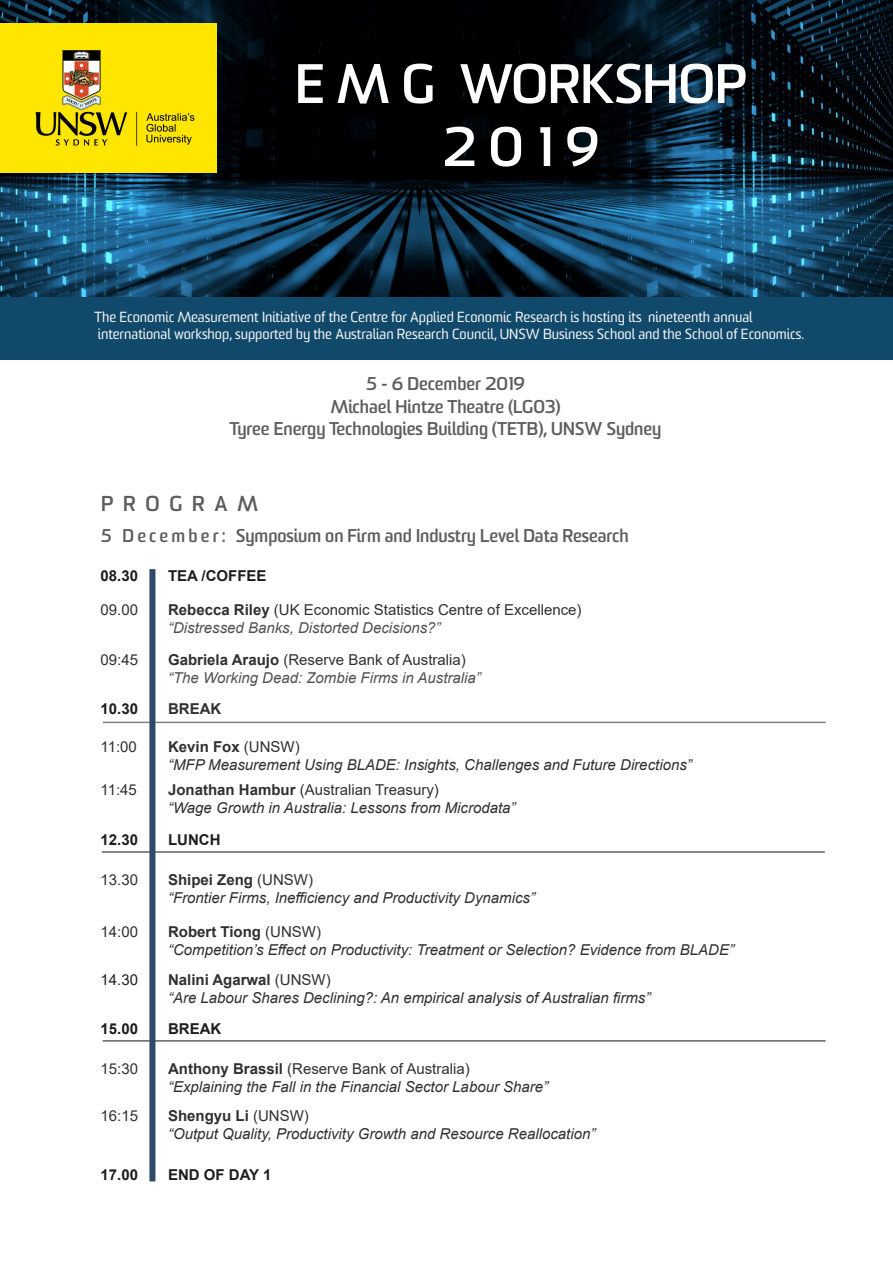
<style>
.page{position:relative;width:893px;height:1263px;background:#fff}
.page>*{position:absolute;margin:0;border:0;box-sizing:border-box;transform-origin:0 0}
.t1{font:700 54px "Sommet";color:#fff}
.t2{font:700 21px "Sommet";letter-spacing:.46em;color:#5e5d5e}
.t3{font:700 18px "Sommet";color:#5f5c5d}
.t4{font:italic 15px "Arial";color:#303030}
.t5{font:15px "Arial";color:#303030}
.t6{font:700 15px "Arial";color:#303030}
.t7{font:italic 15px "Arial";color:#515151}
.t8{font:700 15px "Arial";color:#1d1d1d}
.t9{font:15px "Arial";color:#231f20}
.t10{font:14.25px "Sommet";color:#f5f5f6}
.s1{font-weight:700}
.s2{font-weight:400}
</style>
<div class="page">
<img style="left:0;top:0;width:893px;height:297px">
<hr style="left:103px;top:722px;width:723px;height:1px;background:#808080">
<hr style="left:102px;top:851px;width:723px;height:2px;background:#5f5f5f">
<hr style="left:103px;top:1040px;width:723px;height:2px;background:#5f5f5f">
<div style="left:149px;top:569px;width:6px;height:612px;background:#2f496a"></div>
<div style="left:0;top:297px;width:893px;height:62px;background:#11496a"></div>
<img style="left:0;top:23px;width:216px;height:149px">
<p class="t1" style="left:295px;top:50px;width:453px">E M G WORKSHOP</p>
<p class="t1" style="left:442px;top:113px;width:159px">2 0 1 9</p>
<p class="t10" style="left:94px;top:308px;width:660px">The Economic Measurement Initiative of the Centre for Applied Economic Research is hosting its nineteenth annual</p>
<p class="t10" style="left:98px;top:325px;width:708px">international workshop, supported by the Australian Research Council, UNSW Business School and the School of Economics.</p>
<p class="t3" style="left:366px;top:372px;width:160px">5 - 6 December 2019</p>
<p class="t3" style="left:331px;top:395px;width:231px">Michael Hintze Theatre (LG03)</p>
<p class="t3" style="left:230px;top:417px;width:433px">Tyree Energy Technologies Building (TETB), UNSW Sydney</p>
<p class="t2" style="left:101px;top:490px;width:158px">PROGRAM</p>
<p class="t3" style="left:101px;top:524px;width:529px">5 D e c e m b e r : Symposium on Firm and Industry Level Data Research</p>
<p class="t8" style="left:100px;top:565px;width:39px">08.30</p>
<p class="t8" style="left:168px;top:565px;width:100px">TEA /COFFEE</p>
<p class="t5" style="left:100px;top:599px;width:39px">09.00</p>
<p class="t5" style="left:168px;top:599px;width:415px"><span class="s1">Rebecca Riley</span> (UK Economic Statistics Centre of Excellence)</p>
<p class="t7" style="left:168px;top:618px;width:274px">“Distressed Banks, Distorted Decisions?”</p>
<p class="t5" style="left:100px;top:649px;width:39px">09:45</p>
<p class="t5" style="left:168px;top:649px;width:299px"><span class="s1">Gabriela Araujo</span> (Reserve Bank of Australia)</p>
<p class="t7" style="left:168px;top:667px;width:314px">“The Working Dead: Zombie Firms in Australia”</p>
<p class="t8" style="left:100px;top:698px;width:39px">10.30</p>
<p class="t6" style="left:168px;top:698px;width:55px">BREAK</p>
<p class="t5" style="left:100px;top:736px;width:38px">11:00</p>
<p class="t6" style="left:168px;top:736px;width:133px">Kevin Fox <span class="s2">(UNSW)</span></p>
<p class="t4" style="left:168px;top:755px;width:525px">“MFP Measurement Using BLADE: Insights, Challenges and Future Directions”</p>
<p class="t5" style="left:100px;top:779px;width:38px">11:45</p>
<p class="t5" style="left:168px;top:779px;width:272px"><span class="s1">Jonathan Hambur</span> (Australian Treasury)</p>
<p class="t4" style="left:168px;top:798px;width:349px">“Wage Growth in Australia: Lessons from Microdata”</p>
<p class="t8" style="left:100px;top:829px;width:39px">12.30</p>
<p class="t8" style="left:168px;top:829px;width:54px">LUNCH</p>
<p class="t5" style="left:100px;top:869px;width:39px">13.30</p>
<p class="t6" style="left:168px;top:869px;width:146px">Shipei Zeng <span class="s2">(UNSW)</span></p>
<p class="t4" style="left:168px;top:888px;width:369px">“Frontier Firms, Inefficiency and Productivity Dynamics”</p>
<p class="t5" style="left:100px;top:922px;width:39px">14:00</p>
<p class="t6" style="left:168px;top:921px;width:155px">Robert Tiong <span class="s2">(UNSW)</span></p>
<p class="t4" style="left:168px;top:940px;width:567px">“Competition’s Effect on Productivity: Treatment or Selection? Evidence from BLADE”</p>
<p class="t9" style="left:100px;top:970px;width:39px">14.30</p>
<p class="t6" style="left:168px;top:969px;width:164px">Nalini Agarwal <span class="s2">(UNSW)</span></p>
<p class="t4" style="left:168px;top:988px;width:484px">“Are Labour Shares Declining?: An empirical analysis of Australian firms”</p>
<p class="t8" style="left:100px;top:1018px;width:39px">15.00</p>
<p class="t8" style="left:168px;top:1018px;width:55px">BREAK</p>
<p class="t5" style="left:100px;top:1059px;width:39px">15:30</p>
<p class="t5" style="left:168px;top:1059px;width:303px"><span class="s1">Anthony Brassil</span> (Reserve Bank of Australia)</p>
<p class="t4" style="left:168px;top:1077px;width:382px">“Explaining the Fall in the Financial Sector Labour Share”</p>
<p class="t5" style="left:100px;top:1105px;width:39px">16:15</p>
<p class="t6" style="left:168px;top:1105px;width:142px">Shengyu Li <span class="s2">(UNSW)</span></p>
<p class="t4" style="left:168px;top:1123px;width:429px">“Output Quality, Productivity Growth and Resource Reallocation”</p>
<p class="t8" style="left:100px;top:1164px;width:39px">17.00</p>
<p class="t8" style="left:168px;top:1164px;width:105px">END OF DAY 1</p>
</div>
